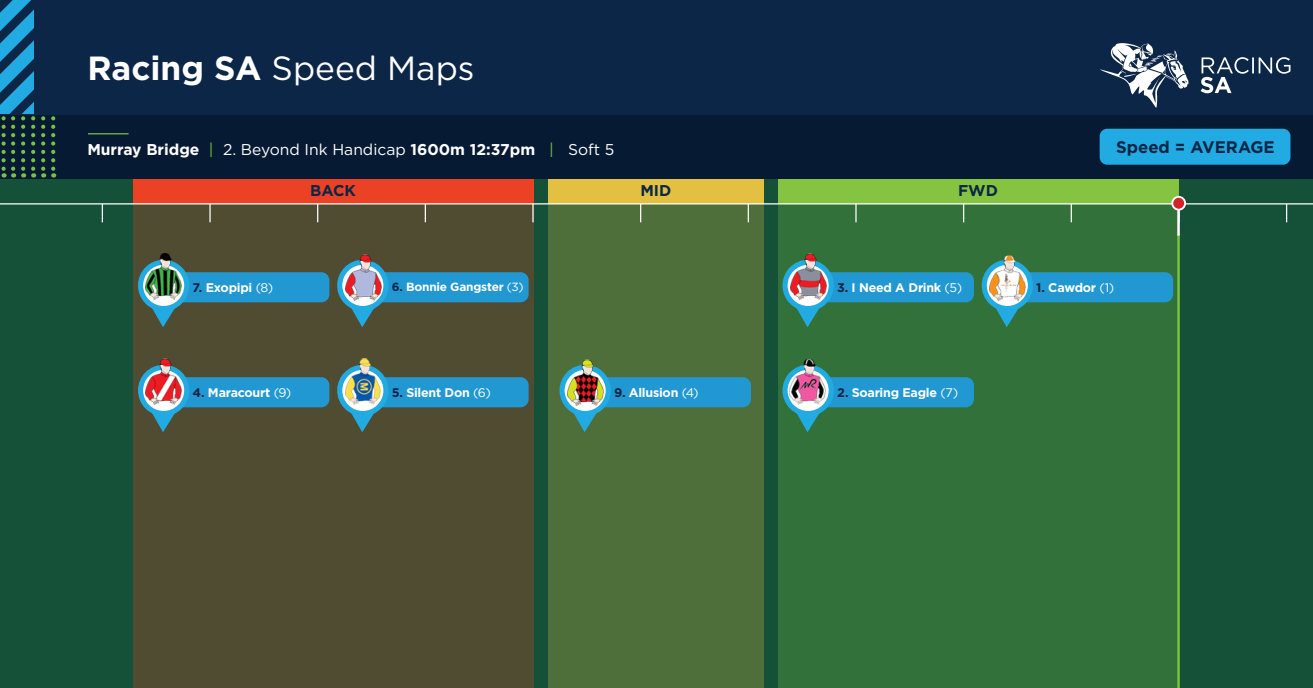
<style>
.page{position:relative;width:1313px;height:688px;background:#fff}
.page>*{position:absolute;margin:0;border:0;box-sizing:border-box;transform-origin:0 0}
.t1{font:33.5px "Gotham HTF";color:#fff}
.t2{font:700 16.75px "Gotham HTF";color:#0c2647}
.t3{font:700 15.62px "Gotham HTF";color:#fff}
.t4{font:700 15.62px "Gotham HTF";color:#0c2647}
.t5{font:700 12.5px "Gotham HTF";letter-spacing:-.02em;color:#fff}
.t6{font:700 11.88px "Gotham HTF";letter-spacing:-.02em;color:#fff}
.s1{font-weight:700}
.s2{font-weight:400;color:#79c142}
.s3{font-weight:400}
.s4{font-family:"Gotham";font-weight:400}
.s5{color:#0c2647}
</style>
<div class="page">
<div style="left:0;top:149px;width:1312px;height:539px;background:#155138"></div>
<div style="left:133px;top:204px;width:400px;height:484px;background:#504c32"></div>
<div style="left:133px;top:178px;width:400px;height:26px;background:#eb4225"></div>
<div style="left:548px;top:178px;width:215px;height:26px;background:#e3c042"></div>
<div style="left:548px;top:204px;width:215px;height:484px;background:#4e6f3a"></div>
<div style="left:778px;top:178px;width:400px;height:26px;background:#84c440"></div>
<div style="left:778px;top:203px;width:400px;height:485px;background:#33713a"></div>
<div style="left:0;top:0;width:1312px;height:178px;background:#0c2647"></div>
<div style="left:0;top:115px;width:1312px;height:63px;background:#071a34"></div>
<hr style="left:88px;top:133px;width:41px;height:1px;background:#79c142">
<svg style="left:1200px;top:57px;width:90px;height:36px"></svg>
<svg style="left:1100px;top:43px;width:88px;height:65px"></svg>
<svg style="left:41px;top:116px;width:4px;height:61px"></svg>
<svg style="left:51px;top:116px;width:4px;height:61px"></svg>
<svg style="left:0;top:0;width:35px;height:177px"></svg>
<div style="left:1099px;top:129px;width:191px;height:36px;background:#22abe2;border-radius:8px"></div>
<hr style="left:0;top:203px;width:1312px;height:1px;background:#fff">
<svg style="left:317px;top:204px;width:1px;height:18px"></svg>
<svg style="left:963px;top:204px;width:1px;height:18px"></svg>
<svg style="left:1070px;top:204px;width:2px;height:18px"></svg>
<svg style="left:1286px;top:204px;width:1px;height:18px"></svg>
<svg style="left:855px;top:204px;width:1px;height:18px"></svg>
<svg style="left:747px;top:204px;width:2px;height:18px"></svg>
<svg style="left:640px;top:204px;width:1px;height:18px"></svg>
<svg style="left:532px;top:204px;width:1px;height:18px"></svg>
<svg style="left:425px;top:204px;width:1px;height:18px"></svg>
<svg style="left:209px;top:204px;width:2px;height:18px"></svg>
<svg style="left:102px;top:204px;width:1px;height:18px"></svg>
<hr style="left:1177px;top:234px;width:2px;height:454px;background:#79c142">
<hr style="left:1177px;top:197px;width:2px;height:38px;background:#fff">
<div style="left:1172px;top:197px;width:13px;height:13px;background:#d1232a;border-radius:50%"></div>
<div style="left:1171px;top:196px;width:15px;height:14px;border:2px solid #fff;border-radius:50%"></div>
<svg style="left:138px;top:267px;width:191px;height:60px"></svg>
<svg style="left:138px;top:372px;width:191px;height:60px"></svg>
<svg style="left:559px;top:372px;width:192px;height:60px"></svg>
<svg style="left:782px;top:267px;width:192px;height:60px"></svg>
<svg style="left:782px;top:371px;width:192px;height:61px"></svg>
<svg style="left:981px;top:266px;width:192px;height:61px"></svg>
<svg style="left:337px;top:372px;width:191px;height:60px"></svg>
<svg style="left:337px;top:267px;width:191px;height:60px"></svg>
<img style="left:567px;top:359px;width:36px;height:46px">
<img style="left:146px;top:254px;width:36px;height:45px">
<img style="left:790px;top:253px;width:36px;height:46px">
<img style="left:345px;top:254px;width:36px;height:46px">
<img style="left:790px;top:359px;width:35px;height:46px">
<img style="left:345px;top:359px;width:36px;height:46px">
<img style="left:990px;top:255px;width:35px;height:45px">
<img style="left:146px;top:358px;width:36px;height:46px">
<p class="t1" style="left:87px;top:49px;width:389px"><span class="s1">Racing SA</span> Speed Maps</p>
<p class="t3" style="left:87px;top:140px;width:528px">Murray Bridge <span class="s2">|</span> <span class="s3">2. Beyond Ink Handicap</span> 1600m 12:37pm <span class="s2">|</span> <span class="s4">Soft 5</span></p>
<p class="t2" style="left:1116px;top:137px;width:160px">Speed = AVERAGE</p>
<p class="t5" style="left:193px;top:280px;width:82px"><span class="s5">7.</span> Exopipi <span class="s4">(8)</span></p>
<p class="t4" style="left:310px;top:182px;width:47px">BACK</p>
<p class="t4" style="left:640px;top:182px;width:33px">MID</p>
<p class="t4" style="left:958px;top:182px;width:41px">FWD</p>
<p class="t6" style="left:392px;top:280px;width:133px"><span class="s5">6.</span> Bonnie Gangster <span class="s4">(3)</span></p>
<p class="t5" style="left:837px;top:280px;width:127px"><span class="s5">3.</span> I Need A Drink <span class="s4">(5)</span></p>
<p class="t5" style="left:193px;top:385px;width:100px"><span class="s5">4.</span> Maracourt <span class="s4">(9)</span></p>
<p class="t5" style="left:614px;top:385px;width:86px"><span class="s5">9.</span> Allusion <span class="s4">(4)</span></p>
<p class="t5" style="left:392px;top:385px;width:100px"><span class="s5">5.</span> Silent Don <span class="s4">(6)</span></p>
<p class="t5" style="left:837px;top:385px;width:123px"><span class="s5">2.</span> Soaring Eagle <span class="s4">(7)</span></p>
<p class="t5" style="left:1036px;top:280px;width:80px"><span class="s5">1.</span> Cawdor <span class="s4">(1)</span></p>
</div>
